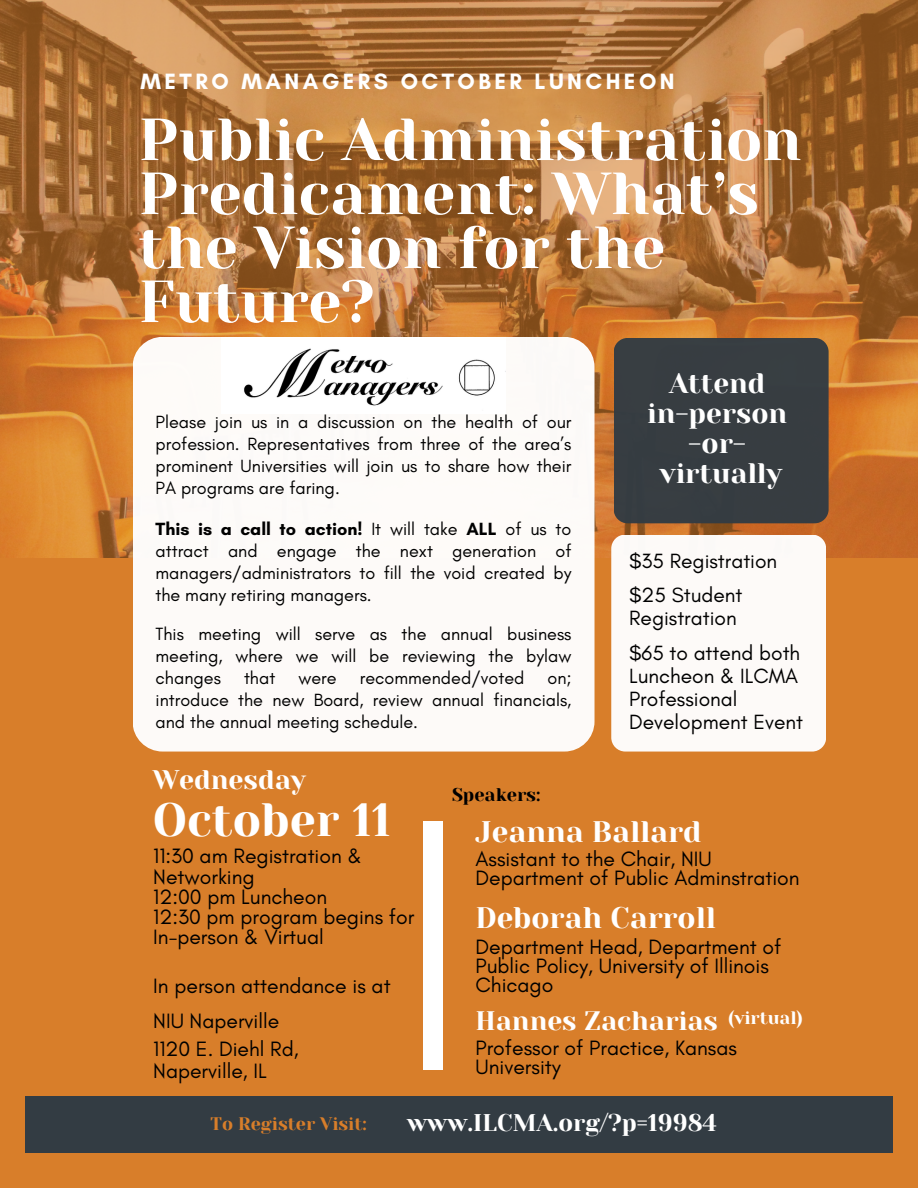
<style>
.page{position:relative;width:918px;height:1188px;background:#d87e2a}
.page>*{position:absolute;margin:0;border:0;box-sizing:border-box;transform-origin:0 0}
.t1{font:59.25px/54px "Yeseva One";color:#fff}
.t2{font:46.5px "Yeseva One";color:#fff}
.t3{font:29.7px "Yeseva One";color:#fff}
.t4{font:28.05px "Yeseva One";color:#fff}
.t5{font:26.85px "Yeseva One";color:#fff}
.t6{font:26.7px "Yeseva One";color:#fff}
.t7{font:24px "Yeseva One";color:#fff}
.t8{font:700 22.5px "Glacial Indifference";letter-spacing:.155em;color:#fff}
.t9{font:21.15px/19px "Glacial Indifference";color:#000}
.t10{font:21px/23.2px "Glacial Indifference";color:#000}
.t11{font:18.3px "Yeseva One";color:#000}
.t12{font:18.15px "Yeseva One";color:#d87e2a}
.t13{font:18px/22.2px "Glacial Indifference";color:#000;text-align:justify}
.t14{font:18px "Yeseva One";color:#fff}
.s1{font-weight:700}
</style>
<div class="page">
<img style="left:0;top:0;width:918px;height:558px">
<div style="left:133px;top:337px;width:462px;height:415px;background:#fdfaf8;border-radius:30px"></div>
<div style="left:423px;top:821px;width:19px;height:248px;background:#fff"></div>
<div style="left:614px;top:338px;width:215px;height:185px;background:#333c43;border-radius:14px"></div>
<div style="left:611px;top:535px;width:215px;height:217px;background:#fdfaf8;border-radius:14px"></div>
<div style="left:25px;top:1096px;width:868px;height:57px;background:#333c43"></div>
<img style="left:244px;top:348px;width:251px;height:58px">
<p class="t8" style="left:140px;top:67px;width:536px">METRO MANAGERS OCTOBER LUNCHEON</p>
<p class="t1" style="left:139px;top:113px;width:665px">Public Administration<br>Predicament: What’s the Vision for the<br>Future?</p>
<p class="t13" style="left:156px;top:410px;width:417px">Please join us in a discussion on the health of our profession. Representatives from three of the area’s prominent Universities will join us to share how their PA programs are faring.</p>
<p class="t13" style="left:156px;top:517px;width:417px"><span class="s1">This is a call to action!</span> It will take <span class="s1">ALL</span> of us to attract and engage the next generation of managers/administrators to fill the void created by the many retiring managers.</p>
<p class="t13" style="left:156px;top:622px;width:417px">This meeting will serve as the annual business meeting, where we will be reviewing the bylaw changes</p>
<p class="t13" style="left:244px;top:667px;width:33px">that</p>
<p class="t13" style="left:298px;top:667px;width:40px">were</p>
<p class="t13" style="left:360px;top:667px;width:166px">recommended/voted</p>
<p class="t13" style="left:156px;top:667px;width:417px;text-indent:392px">on; introduce the new Board, review annual financials, and the annual meeting schedule.</p>
<p class="t4" style="left:669px;top:367px;width:98px">Attend</p>
<p class="t4" style="left:647px;top:397px;width:142px">in-person</p>
<p class="t4" style="left:688px;top:427px;width:59px">-or-</p>
<p class="t4" style="left:660px;top:457px;width:124px">virtually</p>
<p class="t10" style="left:629px;top:549px;width:150px">$35 Registration</p>
<p class="t10" style="left:629px;top:584px;width:115px">$25 Student<br>Registration</p>
<p class="t10" style="left:629px;top:641px;width:175px">$65 to attend both<br>Luncheon &amp; ILCMA<br>Professional<br>Development Event</p>
<p class="t5" style="left:153px;top:764px;width:155px">Wednesday</p>
<p class="t2" style="left:153px;top:793px;width:240px">October 11</p>
<p class="t9" style="left:153px;top:846px;width:210px;line-height:20.2px">11:30 am Registration &amp;<br>Networking</p>
<p class="t9" style="left:153px;top:887px;width:175px">12:00 pm Luncheon</p>
<p class="t9" style="left:153px;top:906px;width:263px;line-height:20.2px">12:30 pm program begins for<br>In-person &amp; Virtual</p>
<p class="t9" style="left:153px;top:968px;width:239px;line-height:34.8px">In person attendance is at<br>NIU Naperville</p>
<p class="t9" style="left:153px;top:1039px;width:147px">1120 E. Diehl Rd,</p>
<p class="t9" style="left:153px;top:1061px;width:115px">Naperville, IL</p>
<p class="t11" style="left:452px;top:785px;width:90px">Speakers:</p>
<p class="t3" style="left:476px;top:814px;width:227px">Jeanna Ballard</p>
<p class="t9" style="left:476px;top:849px;width:326px">Assistant to the Chair, NIU<br>Department of Public Adminstration</p>
<p class="t3" style="left:476px;top:901px;width:242px">Deborah Carroll</p>
<p class="t9" style="left:476px;top:937px;width:307px">Department Head, Department of<br>Public Policy, University of Illinois<br>Chicago</p>
<p class="t14" style="left:728px;top:1008px;width:76px">(virtual)</p>
<p class="t6" style="left:476px;top:1005px;width:244px">Hannes Zacharias</p>
<p class="t9" style="left:476px;top:1038px;width:263px">Professor of Practice, Kansas<br>University</p>
<p class="t12" style="left:211px;top:1113px;width:158px">To Register Visit:</p>
<p class="t7" style="left:407px;top:1110px;width:311px">www.ILCMA.org/?p=19984</p>
</div>
